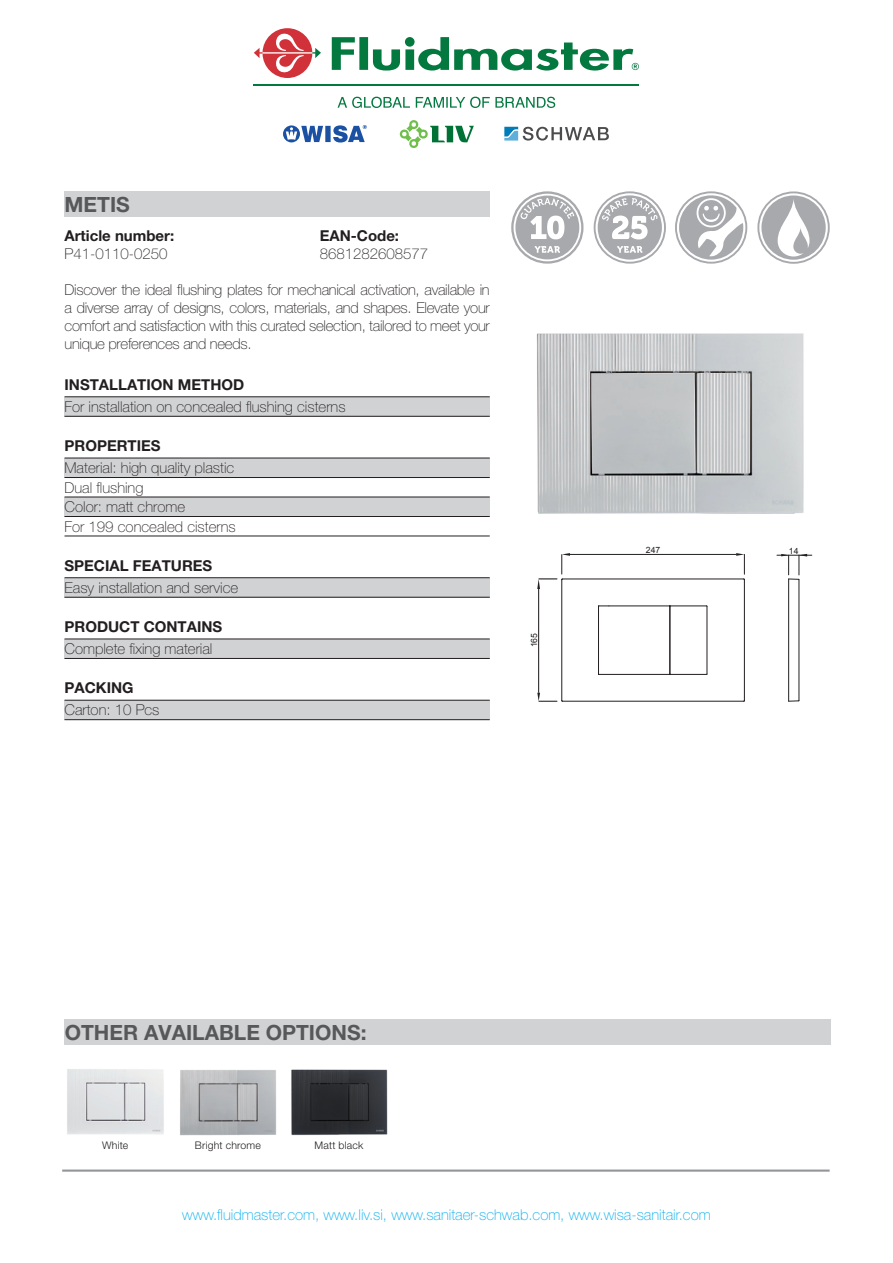
<style>
.page{position:relative;width:893px;height:1263px;background:#fff}
.page>*{position:absolute;margin:0;border:0;box-sizing:border-box;transform-origin:0 0}
.t1{font:700 21px "Helvetica Neue LT Pro";color:#57585a}
.t2{font:100 15px/18px "Helvetica Neue LT Pro";color:#231f20;text-align:justify}
.t3{font:700 15px "Helvetica Neue LT Pro";color:#231f20}
.t4{font:100 15px "Helvetica Neue LT Pro";color:#00aeef}
.t5{font:300 10.5px "Helvetica Neue LT Pro";letter-spacing:.02em;color:#231f20}
.t6{font:8.7px "Arial";color:#231f20}
</style>
<div class="page">
<svg style="left:332px;top:37px;width:307px;height:34px"></svg>
<svg style="left:254px;top:28px;width:67px;height:50px"></svg>
<svg style="left:338px;top:97px;width:217px;height:11px"></svg>
<hr style="left:254px;top:84px;width:385px;height:1px;background:#04793f">
<svg style="left:283px;top:125px;width:84px;height:18px"></svg>
<svg style="left:399px;top:120px;width:75px;height:28px"></svg>
<svg style="left:504px;top:127px;width:105px;height:14px"></svg>
<img style="left:536px;top:333px;width:268px;height:181px">
<hr style="left:777px;top:555px;width:35px;height:1px;background:#231f20">
<hr style="left:570px;top:554px;width:166px;height:1px;background:#231f20">
<hr style="left:538px;top:589px;width:1px;height:104px;background:#231f20">
<hr style="left:788px;top:579px;width:1px;height:122px;background:#231f20">
<hr style="left:799px;top:580px;width:1px;height:120px;background:#231f20">
<svg style="left:781px;top:554px;width:26px;height:26px"></svg>
<hr style="left:561px;top:580px;width:1px;height:120px;background:#231f20">
<hr style="left:562px;top:701px;width:182px;height:1px;background:#231f20">
<hr style="left:598px;top:606px;width:1px;height:68px;background:#231f20">
<hr style="left:599px;top:674px;width:70px;height:1px;background:#231f20">
<hr style="left:670px;top:674px;width:37px;height:1px;background:#231f20">
<hr style="left:670px;top:606px;width:1px;height:68px;background:#231f20">
<hr style="left:609px;top:606px;width:60px;height:1px;background:#231f20">
<hr style="left:670px;top:606px;width:37px;height:1px;background:#231f20">
<hr style="left:707px;top:606px;width:1px;height:68px;background:#231f20">
<hr style="left:562px;top:579px;width:182px;height:1px;background:#231f20">
<hr style="left:744px;top:580px;width:1px;height:120px;background:#231f20">
<svg style="left:537px;top:693px;width:26px;height:9px"></svg>
<svg style="left:598px;top:605px;width:11px;height:2px"></svg>
<svg style="left:537px;top:553px;width:33px;height:36px"></svg>
<svg style="left:736px;top:553px;width:9px;height:27px"></svg>
<div style="left:65px;top:191px;width:425px;height:26px;background:#d1d2d4"></div>
<div style="left:65px;top:397px;width:425px;height:19px;background:#d1d2d4"></div>
<hr style="left:65px;top:396px;width:425px;height:1px;background:#231f20">
<hr style="left:65px;top:416px;width:425px;height:1px;background:#231f20">
<div style="left:65px;top:458px;width:425px;height:19px;background:#d1d2d4"></div>
<hr style="left:65px;top:458px;width:425px;height:1px;background:#231f20">
<hr style="left:65px;top:477px;width:425px;height:1px;background:#231f20">
<div style="left:65px;top:497px;width:425px;height:19px;background:#d1d2d4"></div>
<hr style="left:65px;top:497px;width:425px;height:1px;background:#231f20">
<hr style="left:65px;top:516px;width:425px;height:1px;background:#231f20">
<hr style="left:65px;top:536px;width:425px;height:1px;background:#231f20">
<div style="left:65px;top:578px;width:425px;height:19px;background:#d1d2d4"></div>
<hr style="left:65px;top:577px;width:425px;height:1px;background:#231f20">
<hr style="left:65px;top:597px;width:425px;height:1px;background:#231f20">
<div style="left:65px;top:639px;width:425px;height:19px;background:#d1d2d4"></div>
<hr style="left:65px;top:639px;width:425px;height:1px;background:#231f20">
<hr style="left:65px;top:658px;width:425px;height:1px;background:#231f20">
<div style="left:65px;top:700px;width:425px;height:20px;background:#d1d2d4"></div>
<hr style="left:65px;top:700px;width:425px;height:1px;background:#231f20">
<hr style="left:65px;top:719px;width:425px;height:1px;background:#231f20">
<svg style="left:675px;top:191px;width:72px;height:73px"></svg>
<svg style="left:757px;top:191px;width:73px;height:73px"></svg>
<svg style="left:511px;top:191px;width:72px;height:73px"></svg>
<svg style="left:594px;top:191px;width:72px;height:73px"></svg>
<div style="left:65px;top:1019px;width:766px;height:26px;background:#d1d2d4"></div>
<hr style="left:62px;top:1169px;width:768px;height:3px;background:#939598">
<img style="left:67px;top:1069px;width:97px;height:66px">
<img style="left:291px;top:1069px;width:97px;height:67px">
<img style="left:180px;top:1070px;width:96px;height:66px">
<h1 class="t1" style="left:65px;top:191px;width:67px">METIS</h1>
<p class="t3" style="left:65px;top:227px;width:111px">Article number:</p>
<p class="t3" style="left:320px;top:227px;width:81px">EAN-Code:</p>
<p class="t2" style="left:65px;top:245px;width:104px">P41-0110-0250</p>
<p class="t2" style="left:320px;top:245px;width:110px">8681282608577</p>
<p class="t2" style="left:65px;top:281px;width:427px">Discover the ideal flushing plates for mechanical activation, available in a diverse array of designs, colors, materials, and shapes. Elevate your comfort and satisfaction with this curated selection, tailored to meet your unique preferences and needs.</p>
<p class="t3" style="left:65px;top:375px;width:181px">INSTALLATION METHOD</p>
<p class="t2" style="left:65px;top:397px;width:282px">For installation on concealed flushing cisterns</p>
<p class="t3" style="left:65px;top:436px;width:98px">PROPERTIES</p>
<p class="t2" style="left:65px;top:458px;width:173px;line-height:19.5px;text-align:left">Material: high quality plastic<br>Dual flushing<br>Color: matt chrome<br>For 199 concealed cisterns</p>
<p class="t3" style="left:65px;top:556px;width:149px">SPECIAL FEATURES</p>
<p class="t2" style="left:65px;top:578px;width:175px">Easy installation and service</p>
<p class="t3" style="left:65px;top:617px;width:159px">PRODUCT CONTAINS</p>
<p class="t2" style="left:65px;top:640px;width:149px">Complete fixing material</p>
<p class="t3" style="left:65px;top:678px;width:71px">PACKING</p>
<p class="t2" style="left:65px;top:701px;width:97px">Carton: 10 Pcs</p>
<p class="t6" style="left:529px;top:647px;width:16px;rotate:-90deg">165</p>
<p class="t6" style="left:646px;top:544px;width:16px">247</p>
<p class="t6" style="left:789px;top:545px;width:11px">14</p>
<h1 class="t1" style="left:65px;top:1019px;width:303px">OTHER AVAILABLE OPTIONS:</h1>
<p class="t5" style="left:102px;top:1138px;width:28px">White</p>
<p class="t5" style="left:195px;top:1138px;width:68px">Bright chrome</p>
<p class="t5" style="left:314px;top:1138px;width:50px">Matt black</p>
<p class="t4" style="left:182px;top:1206px;width:530px">www.fluidmaster.com, www.liv.si, www.sanitaer-schwab.com, www.wisa-sanitair.com</p>
</div>
